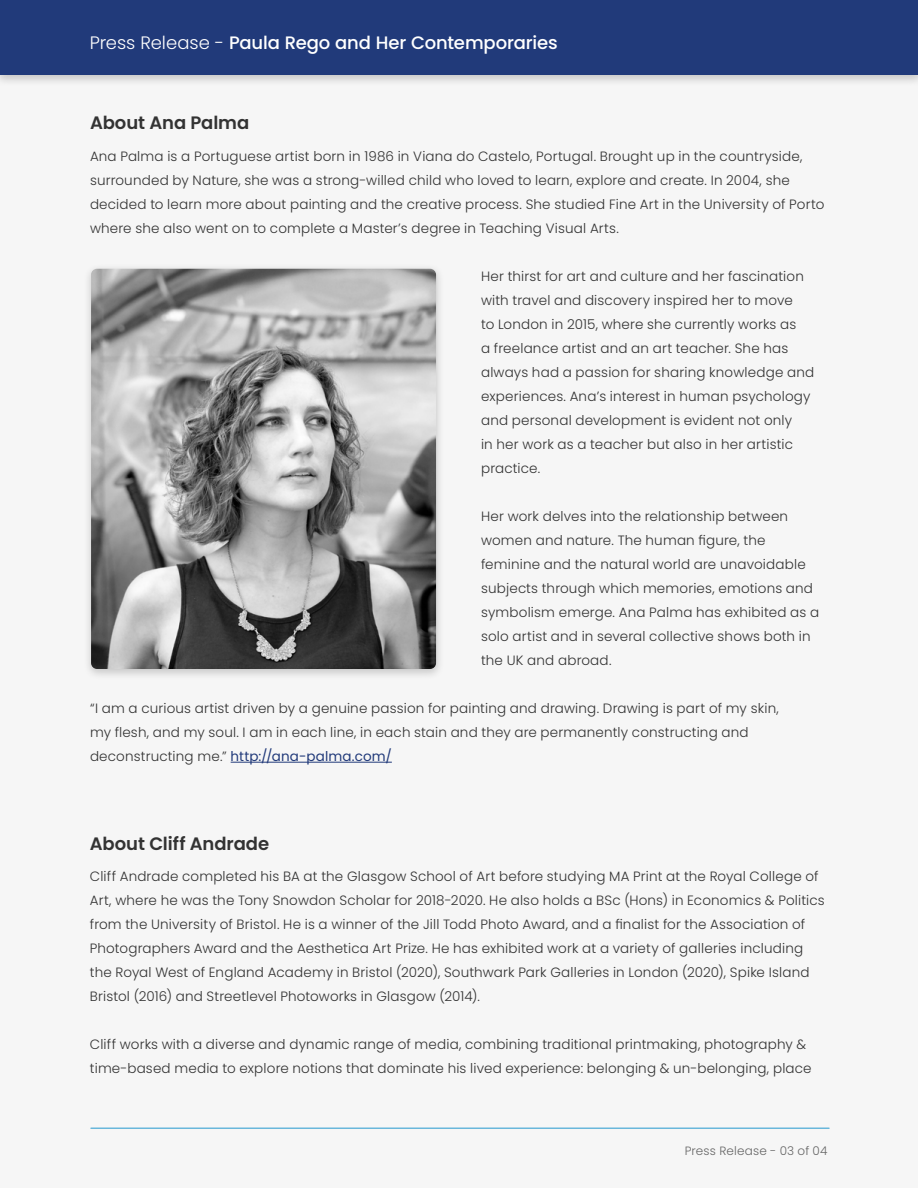
<style>
.page{position:relative;width:918px;height:1188px;background:#f6f6f6}
.page>*{position:absolute;margin:0;border:0;box-sizing:border-box;transform-origin:0 0}
.t1{font:500 18px "Poppins";letter-spacing:-.005em;color:#fff}
.t2{font:600 18px "Poppins";letter-spacing:-.005em;color:#333}
.t3{font:300 13.5px/24px "Poppins";letter-spacing:.01em;color:#333}
.t4{font:300 12px "Poppins";letter-spacing:.015em;color:#666}
.s1{font-weight:300}
.s2{font-weight:400;color:#213a7a}
</style>
<div class="page">
<hr style="left:91px;top:1128px;width:738px;height:1px;background:#69b7db">
<div style="left:0;top:0;width:918px;height:87px;background:#000;opacity:.2"></div>
<div style="left:0;top:0;width:918px;height:75px;background:#213a7a"></div>
<hr style="left:231px;top:762px;width:161px;height:1px;background:#213a7a">
<div style="left:82px;top:263px;width:363px;height:418px;background:#000;opacity:.2"></div>
<img style="left:91px;top:269px;width:345px;height:400px">
<h1 class="t1" style="left:90px;top:32px;width:469px"><span class="s1">Press Release -</span> Paula Rego and Her Contemporaries</h1>
<h1 class="t2" style="left:90px;top:112px;width:161px">About Ana Palma</h1>
<p class="t3" style="left:90px;top:145px;width:736px">Ana Palma is a Portuguese artist born in 1986 in Viana do Castelo, Portugal. Brought up in the countryside, surrounded by Nature, she was a strong-willed child who loved to learn, explore and create. In 2004, she decided to learn more about painting and the creative process. She studied Fine Art in the University of Porto where she also went on to complete a Master’s degree in Teaching Visual Arts.</p>
<p class="t3" style="left:481px;top:265px;width:335px">Her thirst for art and culture and her fascination with travel and discovery inspired her to move<br>to London in 2015, where she currently works as<br>a freelance artist and an art teacher. She has always had a passion for sharing knowledge and experiences. Ana’s interest in human psychology and personal development is evident not only<br>in her work as a teacher but also in her artistic practice.</p>
<p class="t3" style="left:481px;top:505px;width:340px">Her work delves into the relationship between women and nature. The human figure, the feminine and the natural world are unavoidable subjects through which memories, emotions and symbolism emerge. Ana Palma has exhibited as a solo artist and in several collective shows both in the UK and abroad.</p>
<p class="t3" style="left:90px;top:697px;width:690px">“I am a curious artist driven by a genuine passion for painting and drawing. Drawing is part of my skin, my flesh, and my soul. I am in each line, in each stain and they are permanently constructing and deconstructing me.” <span class="s2">http://ana-palma.com/</span></p>
<h1 class="t2" style="left:90px;top:833px;width:181px">About Cliff Andrade</h1>
<p class="t3" style="left:90px;top:865px;width:736px">Cliff Andrade completed his BA at the Glasgow School of Art before studying MA Print at the Royal College of Art, where he was the Tony Snowdon Scholar for 2018-2020. He also holds a BSc (Hons) in Economics &amp; Politics from the University of Bristol. He is a winner of the Jill Todd Photo Award, and a finalist for the Association of Photographers Award and the Aesthetica Art Prize. He has exhibited work at a variety of galleries including the Royal West of England Academy in Bristol (2020), Southwark Park Galleries in London (2020), Spike Island Bristol (2016) and Streetlevel Photoworks in Glasgow (2014).</p>
<p class="t3" style="left:90px;top:1033px;width:723px">Cliff works with a diverse and dynamic range of media, combining traditional printmaking, photography &amp; time-based media to explore notions that dominate his lived experience: belonging &amp; un-belonging, place</p>
<p class="t4" style="left:685px;top:1144px;width:144px">Press Release - 03 of 04</p>
</div>
